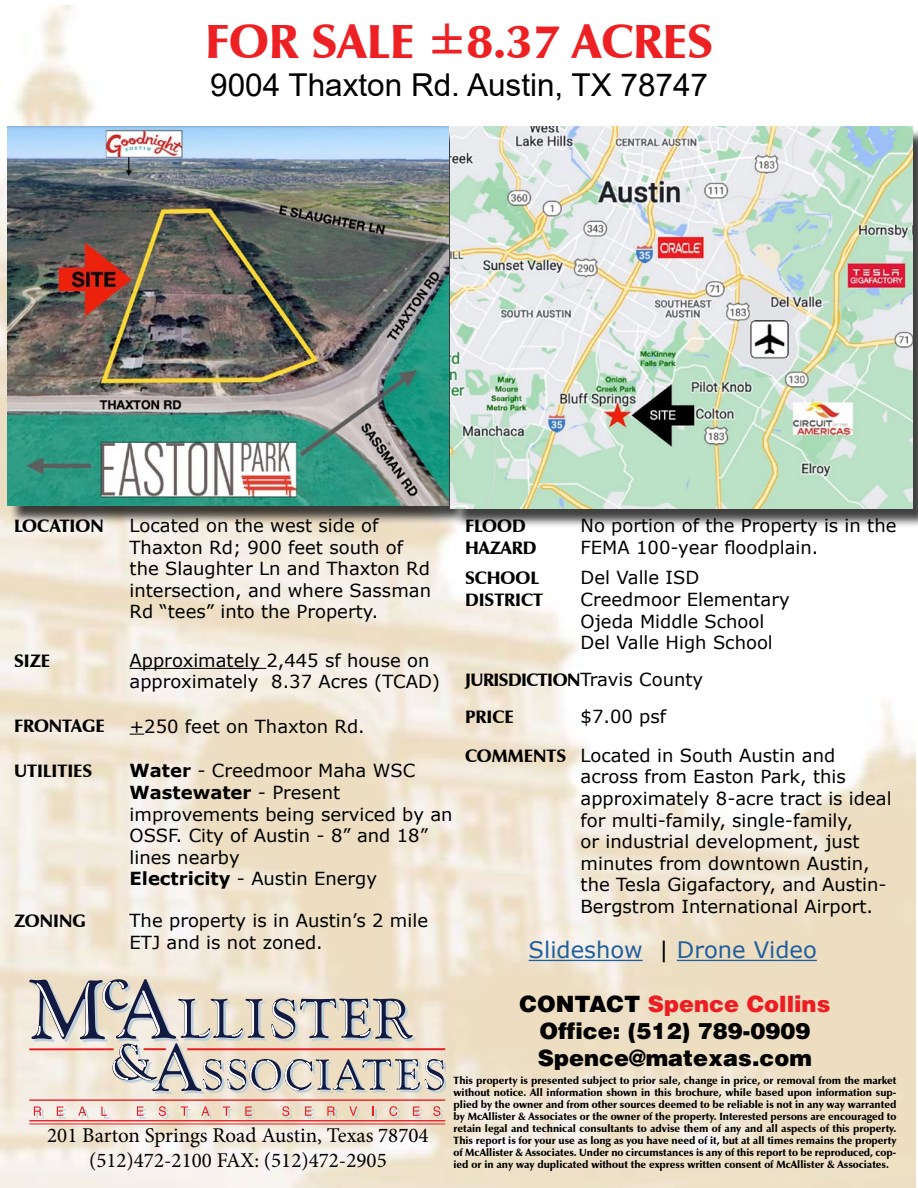
<style>
.page{position:relative;width:918px;height:1188px;background:#fff}
.page>*{position:absolute;margin:0;border:0;box-sizing:border-box;transform-origin:0 0}
.t1{font:900 48px "Zapf Humanist 601 BT";color:#ed2124}
.t2{font:31.5px "Arial";color:#000}
.t3{font:22.65px "Verdana";color:#215e9e}
.t4{font:900 22.5px/27px "Helvetica";color:#000;text-align:center}
.t5{font:21px/25.2px "Minion Pro";color:#000;text-align:center}
.t6{font:18px/21.6px "Verdana";color:#000}
.t7{font:900 18px/21.6px "Zapf Humanist 601 BT";color:#000}
.t8{font:900 18px "Zapf Humanist 601 BT";letter-spacing:-.03em;color:#000}
.t9{font:900 10.5px/12px "Zapf Humanist 601 BT";color:#000;text-align:justify}
.s1{font-family:"Verdana";font-weight:400}
.s2{font-weight:700}
.s3{color:#000}
.s4{color:#ed1d24}
</style>
<div class="page">
<img style="left:0;top:5px;width:916px;height:1183px">
<svg style="left:34px;top:1106px;width:10px;height:13px"></svg>
<svg style="left:57px;top:1106px;width:9px;height:13px"></svg>
<svg style="left:78px;top:1106px;width:11px;height:13px"></svg>
<svg style="left:101px;top:1106px;width:9px;height:13px"></svg>
<svg style="left:137px;top:1106px;width:9px;height:13px"></svg>
<svg style="left:159px;top:1106px;width:10px;height:13px"></svg>
<svg style="left:181px;top:1106px;width:10px;height:13px"></svg>
<svg style="left:201px;top:1106px;width:11px;height:13px"></svg>
<svg style="left:223px;top:1106px;width:10px;height:13px"></svg>
<svg style="left:245px;top:1106px;width:10px;height:13px"></svg>
<svg style="left:282px;top:1106px;width:10px;height:13px"></svg>
<svg style="left:305px;top:1106px;width:9px;height:13px"></svg>
<svg style="left:327px;top:1106px;width:11px;height:13px"></svg>
<svg style="left:349px;top:1106px;width:11px;height:13px"></svg>
<svg style="left:373px;top:1106px;width:4px;height:13px"></svg>
<svg style="left:389px;top:1106px;width:11px;height:13px"></svg>
<svg style="left:413px;top:1106px;width:9px;height:13px"></svg>
<svg style="left:433px;top:1106px;width:10px;height:13px"></svg>
<svg style="left:29px;top:979px;width:418px;height:115px;background:#cac1ba"></svg>
<hr style="left:29px;top:1124px;width:416px;height:1px;background:#e81e25">
<hr style="left:29px;top:1099px;width:416px;height:2px;background:#e81e25">
<hr style="left:29px;top:1120px;width:416px;height:1px;background:#e81e25">
<svg style="left:130px;top:734px;width:14px;height:1px"></svg>
<hr style="left:529px;top:960px;width:114px;height:1px;background:#215e9e">
<hr style="left:677px;top:960px;width:140px;height:1px;background:#215e9e">
<hr style="left:130px;top:668px;width:136px;height:1px;background:#000">
<div style="left:9px;top:128px;width:459px;height:396px;background:#000;opacity:.75"></div>
<img style="left:7px;top:127px;width:442px;height:378px">
<div style="left:453px;top:128px;width:465px;height:400px;background:#000;opacity:.75"></div>
<img style="left:451px;top:126px;width:461px;height:383px">
<h1 class="t1" style="left:205px;top:12px;width:510px">FOR SALE <span class="s1">±</span>8.37 ACRES</h1>
<h2 class="t2" style="left:210px;top:63px;width:499px">9004 Thaxton Rd. Austin, TX 78747</h2>
<p class="t7" style="left:14px;top:515px;width:91px">LOCATION</p>
<p class="t7" style="left:14px;top:650px;width:37px">SIZE</p>
<p class="t6" style="left:130px;top:514px;width:303px">Located on the west side of<br>Thaxton Rd; 900 feet south of the Slaughter Ln and Thaxton Rd intersection, and where Sassman<br>Rd “tees” into the Property.</p>
<p class="t6" style="left:130px;top:649px;width:312px">Approximately 2,445 sf house on approximately 8.37 Acres (TCAD)</p>
<p class="t7" style="left:465px;top:515px;width:73px">FLOOD<br>HAZARD</p>
<p class="t7" style="left:465px;top:567px;width:79px">SCHOOL<br>DISTRICT</p>
<p class="t6" style="left:581px;top:515px;width:317px">No portion of the Property is in the<br>FEMA 100-year floodplain.</p>
<p class="t6" style="left:581px;top:567px;width:211px">Del Valle ISD<br>Creedmoor Elementary<br>Ojeda Middle School<br>Del Valle High School</p>
<p class="t8" style="left:465px;top:669px;width:240px">JURISDICTION<span class="s1">Travis County</span></p>
<p class="t7" style="left:14px;top:716px;width:92px">FRONTAGE</p>
<p class="t6" style="left:130px;top:715px;width:237px">+250 feet on Thaxton Rd.</p>
<p class="t7" style="left:465px;top:706px;width:50px">PRICE</p>
<p class="t6" style="left:581px;top:706px;width:87px">$7.00 psf</p>
<p class="t7" style="left:14px;top:760px;width:80px">UTILITIES</p>
<p class="t7" style="left:14px;top:910px;width:73px">ZONING</p>
<p class="t6" style="left:130px;top:760px;width:324px"><span class="s2">Water</span> - Creedmoor Maha WSC<br><span class="s2">Wastewater</span> - Present improvements being serviced by an<br>OSSF. City of Austin - 8” and 18” lines nearby<br><span class="s2">Electricity</span> - Austin Energy</p>
<p class="t6" style="left:130px;top:910px;width:300px">The property is in Austin’s 2 mile<br>ETJ and is not zoned.</p>
<p class="t7" style="left:465px;top:745px;width:103px">COMMENTS</p>
<p class="t6" style="left:581px;top:744px;width:313px">Located in South Austin and across from Easton Park, this approximately 8-acre tract is ideal for multi-family, single-family,<br>or industrial development, just minutes from downtown Austin, the Tesla Gigafactory, and Austin-<br>Bergstrom International Airport.</p>
<p class="t3" style="left:529px;top:935px;width:290px">Slideshow <span class="s3">|</span> Drone Video</p>
<p class="t4" style="left:520px;top:990px;width:312px">CONTACT <span class="s4">Spence Collins<br></span>Office: (512) 789-0909<br>Spence@matexas.com</p>
<p class="t5" style="left:47px;top:1122px;width:383px">201 Barton Springs Road Austin, Texas 78704 (512)472-2100 FAX: (512)472-2905</p>
<p class="t9" style="left:454px;top:1074px;width:444px">This property is presented subject to prior sale, change in price, or removal from the market without notice. All information shown in this brochure, while based upon information sup&shy;plied by the owner and from other sources deemed to be reliable is not in any way warranted by McAllister &amp; Associates or the owner of the property. Interested persons are encouraged to retain legal and technical consultants to advise them of any and all aspects of this property.<br>This report is for your use as long as you have need of it, but at all times remains the property of McAllister &amp; Associates. Under no circumstances is any of this report to be reproduced, cop&shy;ied or in any way duplicated without the express written consent of McAllister &amp; Associates.</p>
</div>
